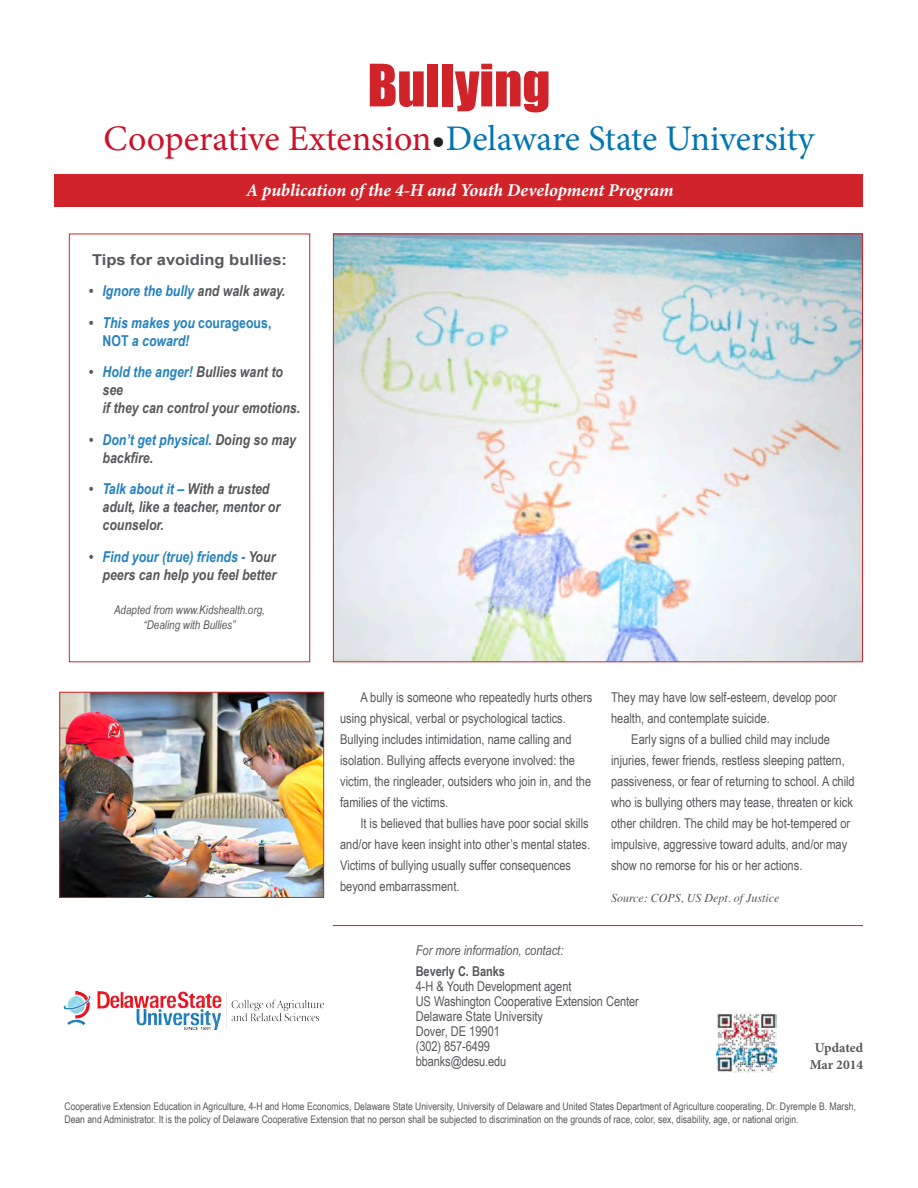
<style>
.page{position:relative;width:918px;height:1188px;background:#fff}
.page>*{position:absolute;margin:0;border:0;box-sizing:border-box;transform-origin:0 0}
.t1{font:54px "Impact";color:#d1232a}
.t2{font:36px "Minion Pro";color:#0375b1}
.t3{font:italic 700 18px "Minion Pro";letter-spacing:-.005em;color:#fff}
.t4{font:italic 700 15px/18px "Arial Narrow";color:#57585a}
.t5{font:italic 700 15px/18px "Arial Narrow";color:#2582bf}
.t6{font:700 15px "Arial";color:#57585a;scale:1.1 1}
.Contact_information{font:13.5px/21px "Arial Narrow";color:#57585a}
.t7{font:italic 13.5px "Arial Narrow";color:#57585a}
.Contact_information-2{font:700 13.5px "Arial Narrow";letter-spacing:-.01em;color:#57585a}
.t8{font:700 13.5px/16.2px "Minion Pro";color:#57585a;text-align:center}
.t9{font:italic 12px/14.4px "Arial Narrow";color:#57585a;text-align:center}
.t10{font:italic 12px "Times";color:#57585a}
.t11{font:10.5px/12.6px "Arial Narrow";color:#57585a}
.s1{color:#cd112a}
.s2{color:#231f20}
.s3{color:#2582bf}
.s4{color:#2382be}
.s5{color:#57585a}
.s6{font-style:normal}
</style>
<div class="page">
<img style="left:62px;top:694px;width:260px;height:202px">
<div style="left:60px;top:692px;width:264px;height:206px;border:1px solid #d1232a"></div>
<img style="left:335px;top:236px;width:526px;height:424px">
<img style="left:716px;top:1013px;width:60px;height:60px">
<div style="left:55px;top:174px;width:808px;height:32px;background:#d1232a"></div>
<hr style="left:333px;top:925px;width:530px;height:1px;background:#d1232a">
<div style="left:69px;top:234px;width:241px;height:428px;border:1px solid #d1232a"></div>
<img style="left:64px;top:992px;width:260px;height:38px">
<p class="t1" style="left:368px;top:43px;width:184px">Bullying</p>
<p class="t2" style="left:104px;top:114px;width:712px"><span class="s1">Cooperative Extension</span><span class="s2">•</span>Delaware State University</p>
<p class="t3" style="left:246px;top:178px;width:429px">A publication of the 4-H and Youth Development Program</p>
<p class="t6" style="left:92px;top:249px;width:179px">Tips for avoiding bullies:</p>
<p class="t4" style="left:89px;top:281px;width:198px">• <span class="s3">Ignore</span> <span class="s4">the bully</span> and walk away.</p>
<p class="t5" style="left:103px;top:313px;width:170px;text-indent:-14px"><span class="s5">•</span> This makes you <span class="s6">courageous,<br>NOT</span> a coward!</p>
<p class="t4" style="left:103px;top:362px;width:199px;text-indent:-14px">• <span class="s3">Hold the anger!</span> Bullies want to see<br>if they can control your emotions.</p>
<p class="t4" style="left:103px;top:430px;width:195px;text-indent:-14px">• <span class="s3">Don’t get physical.</span> Doing so may backfire.</p>
<p class="t4" style="left:103px;top:479px;width:179px;text-indent:-14px">• <span class="s3">Talk about it –</span> With a trusted adult, like a teacher, mentor or counselor.</p>
<p class="t4" style="left:89px;top:547px;width:189px;text-align:right">• <span class="s3">Find your (true) friends -</span> Your peers can help you feel better</p>
<p class="t9" style="left:114px;top:603px;width:152px">Adapted from www.Kidshealth.org, “Dealing with Bullies”</p>
<p class="Contact_information" style="left:340px;top:686px;width:254px;text-indent:20px">A bully is someone who repeatedly hurts others using physical, verbal or psychological tactics.<br>Bullying includes intimidation, name calling and isolation. Bullying affects everyone involved: the victim, the ringleader, outsiders who join in, and the families of the victims.</p>
<p class="Contact_information" style="left:340px;top:812px;width:252px;text-indent:20px">It is believed that bullies have poor social skills and/or have keen insight into other’s mental states.<br>Victims of bullying usually suffer consequences beyond embarrassment.</p>
<p class="Contact_information" style="left:611px;top:686px;width:227px">They may have low self-esteem, develop poor health, and contemplate suicide.</p>
<p class="Contact_information" style="left:611px;top:728px;width:245px;text-indent:20px">Early signs of a bullied child may include injuries, fewer friends, restless sleeping pattern, passiveness, or fear of returning to school. A child who is bullying others may tease, threaten or kick other children. The child may be hot-tempered or impulsive, aggressive toward adults, and/or may show no remorse for his or her actions.</p>
<p class="t10" style="left:611px;top:887px;width:170px">Source: COPS, US Dept. of Justice</p>
<p class="t7" style="left:416px;top:940px;width:149px">For more information, contact:</p>
<p class="Contact_information-2" style="left:416px;top:961px;width:91px">Beverly C. Banks</p>
<p class="Contact_information" style="left:416px;top:979px;width:224px;line-height:15px">4-H &amp; Youth Development agent<br>US Washington Cooperative Extension Center</p>
<p class="Contact_information" style="left:416px;top:1006px;width:129px">Delaware State University</p>
<p class="Contact_information" style="left:416px;top:1021px;width:86px">Dover, DE 19901</p>
<p class="Contact_information" style="left:416px;top:1036px;width:76px">(302) 857-6499</p>
<p class="Contact_information" style="left:416px;top:1051px;width:92px">bbanks@desu.edu</p>
<p class="t8" style="left:810px;top:1040px;width:55px">Updated<br>Mar 2014</p>
<p class="t11" style="left:64px;top:1100px;width:793px">Cooperative Extension Education in Agriculture, 4-H and Home Economics, Delaware State University, University of Delaware and United States Department of Agriculture cooperating, Dr. Dyremple B. Marsh,<br>Dean and Administrator. It is the policy of Delaware Cooperative Extension that no person shall be subjected to discrimination on the grounds of race, color, sex, disability, age, or national origin.</p>
</div>
